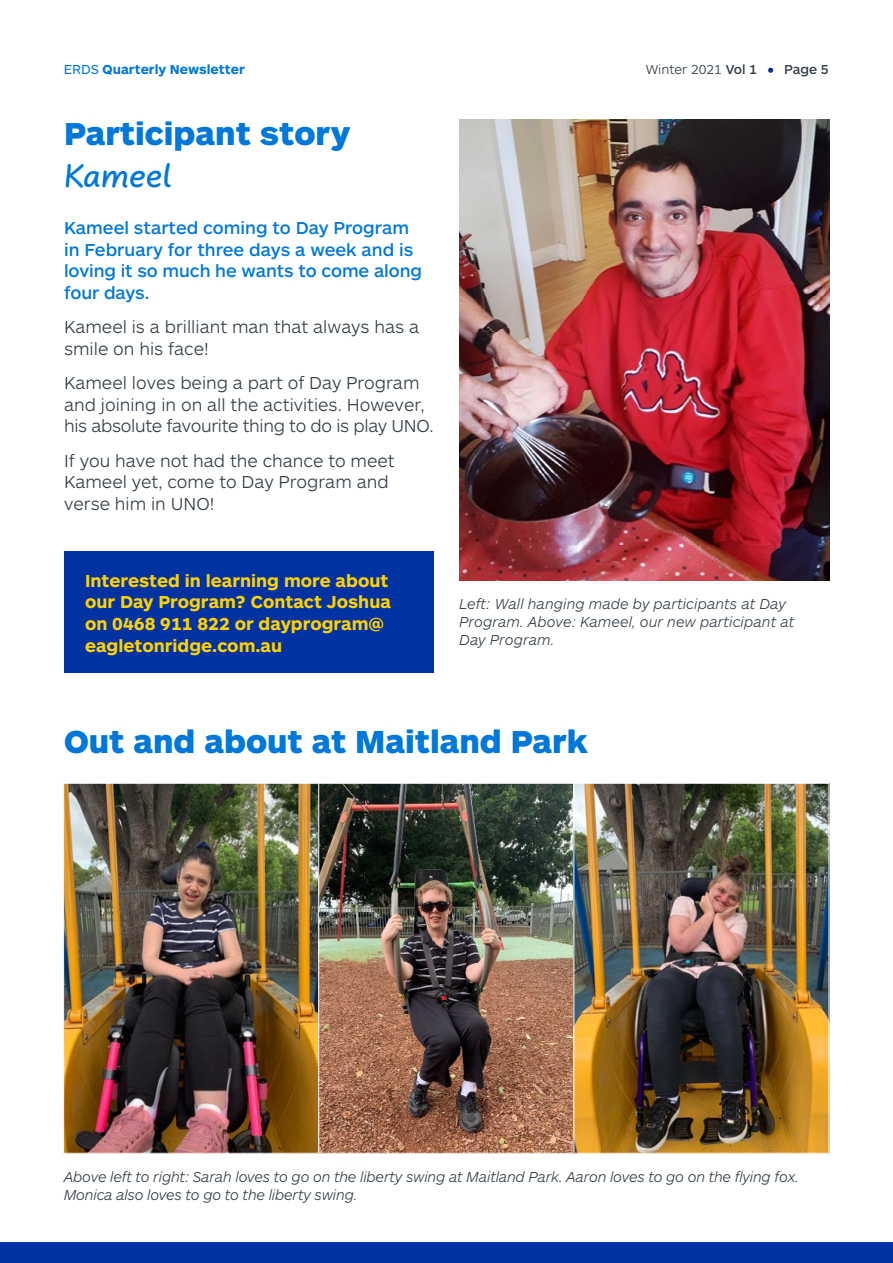
<style>
.page{position:relative;width:893px;height:1263px;background:#fff}
.page>*{position:absolute;margin:0;border:0;box-sizing:border-box;transform-origin:0 0}
.t1{font:500 34.5px "Uberhand Pro";color:#0078d9}
.t2{font:900 33px "ARS Maquette Pro";color:#0078d9}
.t3{font:300 18px/21.6px "ARS Maquette";color:#323e48}
.t4{font:500 18px/21.6px "ARS Maquette Pro";color:#0078d9}
.t5{font:700 18px/21.6px "ARS Maquette Pro";color:#ffd100}
.t6{font:italic 300 15px/18px "ARS Maquette";letter-spacing:-.015em;color:#323e48}
.t7{font:700 13.5px "ARS Maquette";color:#0078d9}
.t8{font:300 13.5px "ARS Maquette";color:#323e48}
.t9{font:500 13.5px "ARS Maquette";color:#323e48}
.s1{font-weight:400}
.s2{font-weight:500}
</style>
<div class="page">
<svg style="left:768px;top:68px;width:5px;height:5px"></svg>
<div style="left:64px;top:551px;width:370px;height:122px;background:#0033a1"></div>
<img style="left:459px;top:119px;width:370px;height:461px">
<img style="left:65px;top:785px;width:252px;height:366px">
<div style="left:63px;top:783px;width:256px;height:370px;border:1px solid #fff"></div>
<img style="left:321px;top:785px;width:251px;height:366px">
<div style="left:319px;top:783px;width:255px;height:370px;border:1px solid #fff"></div>
<img style="left:576px;top:785px;width:251px;height:366px">
<div style="left:574px;top:783px;width:255px;height:370px;border:1px solid #fff"></div>
<div style="left:0;top:1242px;width:893px;height:21px;background:#0033a1"></div>
<p class="t7" style="left:64px;top:61px;width:183px"><span class="s1">ERDS</span> Quarterly Newsletter</p>
<p class="t8" style="left:646px;top:61px;width:113px">Winter 2021 <span class="s2">Vol 1</span></p>
<p class="t9" style="left:784px;top:61px;width:46px">Page 5</p>
<h2 class="t2" style="left:64px;top:113px;width:288px">Participant story</h2>
<h1 class="t1" style="left:64px;top:150px;width:109px">Kameel</h1>
<p class="t4" style="left:64px;top:216px;width:359px">Kameel started coming to Day Program in February for three days a week and is loving it so much he wants to come along four days.</p>
<p class="t3" style="left:64px;top:315px;width:356px">Kameel is a brilliant man that always has a smile on his face!</p>
<p class="t3" style="left:64px;top:371px;width:371px">Kameel loves being a part of Day Program and joining in on all the activities. However, his absolute favourite thing to do is play UNO.</p>
<p class="t3" style="left:64px;top:449px;width:332px">If you have not had the chance to meet<br>Kameel yet, come to Day Program and verse him in UNO!</p>
<p class="t5" style="left:85px;top:569px;width:307px">Interested in learning more about our Day Program? Contact Joshua on 0468 911 822 or dayprogram@ eagletonridge.com.au</p>
<p class="t6" style="left:459px;top:594px;width:337px">Left: Wall hanging made by participants at Day<br>Program. Above: Kameel, our new participant at<br>Day Program.</p>
<h2 class="t2" style="left:64px;top:720px;width:525px">Out and about at Maitland Park</h2>
<p class="t6" style="left:64px;top:1167px;width:736px">Above left to right: Sarah loves to go on the liberty swing at Maitland Park. Aaron loves to go on the flying fox.<br>Monica also loves to go to the liberty swing.</p>
</div>
